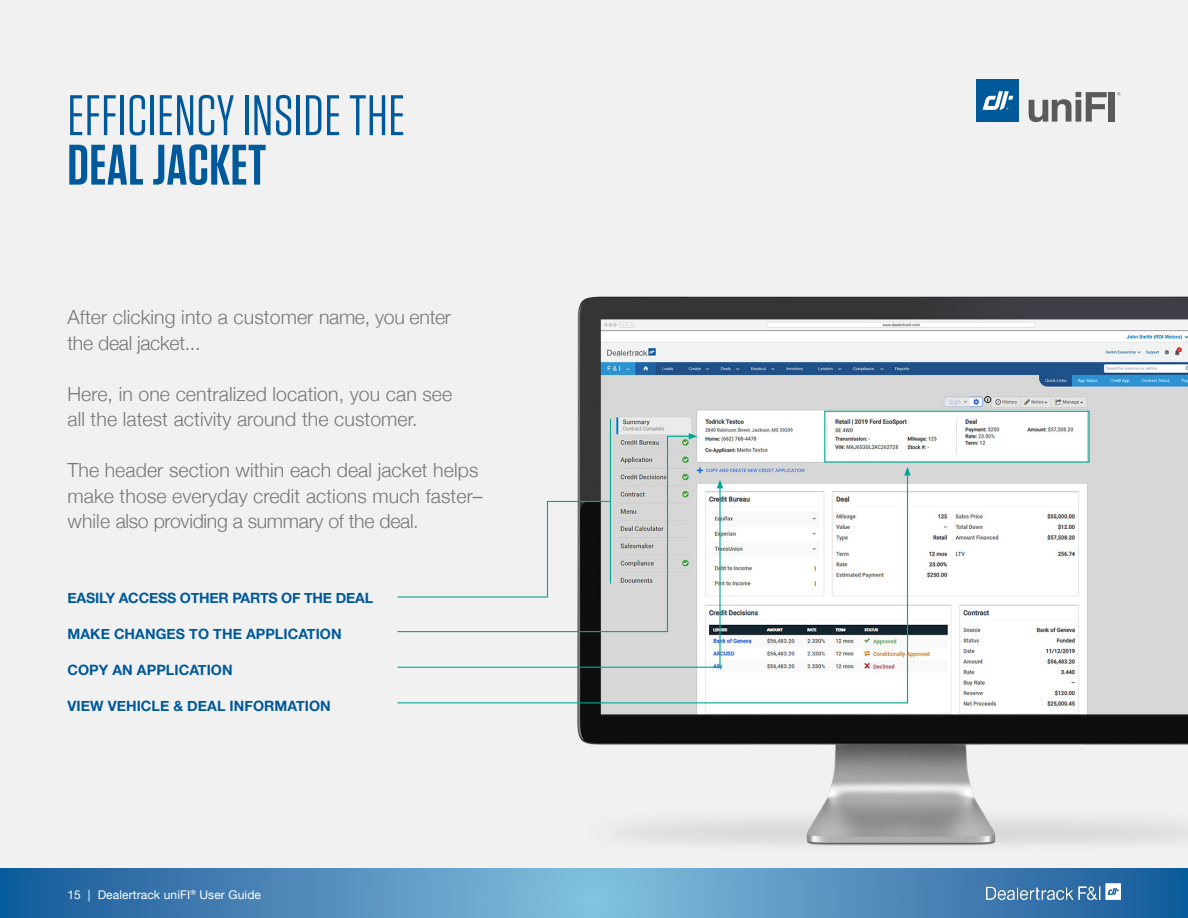
<style>
.page{position:relative;width:1188px;height:918px;background:#f1f1f2}
.page>*{position:absolute;margin:0;border:0;box-sizing:border-box;transform-origin:0 0}
.t1{font:57px "Tungsten";letter-spacing:.01em;color:#00599a}
.t2{font:600 57px "Tungsten";letter-spacing:.01em;color:#00599a}
.t3{font:300 19.5px/25.5px "Helvetica Neue";letter-spacing:.005em;color:#777779}
.t4{font:700 14.25px "Helvetica Neue";letter-spacing:.005em;color:#00599a}
.t5{font:700 14.25px "Helvetica Neue";letter-spacing:-.015em;color:#00599a}
.t6{font:12px "Helvetica Neue";letter-spacing:.01em;color:#fff}
</style>
<div class="page">
<svg style="left:0;top:869px;width:1188px;height:49px;background:#4e8cbb"></svg>
<img style="left:986px;top:884px;width:134px;height:16px">
<img style="left:577px;top:296px;width:611px;height:550px">
<div style="left:824px;top:411px;width:266px;height:52px;border:1px solid #00a894"></div>
<svg style="left:397px;top:472px;width:512px;height:232px"></svg>
<svg style="left:904px;top:467px;width:7px;height:8px"></svg>
<svg style="left:397px;top:435px;width:295px;height:50px"></svg>
<svg style="left:689px;top:433px;width:9px;height:7px"></svg>
<svg style="left:397px;top:485px;width:324px;height:183px"></svg>
<svg style="left:717px;top:480px;width:6px;height:8px"></svg>
<hr style="left:610px;top:419px;width:1px;height:165px;background:#00a894">
<div style="left:976px;top:80px;width:43px;height:42px;background:#005a9a"></div>
<svg style="left:983px;top:91px;width:30px;height:19px"></svg>
<svg style="left:1029px;top:92px;width:78px;height:30px"></svg>
<div style="left:1108px;top:92px;width:6px;height:30px;background:#5a5a5c"></div>
<svg style="left:1117px;top:92px;width:3px;height:4px"></svg>
<h1 class="t1" style="left:68px;top:86px;width:339px">EFFICIENCY INSIDE THE</h1>
<h1 class="t2" style="left:68px;top:135px;width:200px">DEAL JACKET</h1>
<p class="t3" style="left:68px;top:303px;width:385px">After clicking into a customer name, you enter the deal jacket...</p>
<p class="t3" style="left:68px;top:379px;width:386px">Here, in one centralized location, you can see all the latest activity around the customer.</p>
<p class="t3" style="left:68px;top:456px;width:417px">The header section within each deal jacket helps make those everyday credit actions much faster– while also providing a summary of the deal.</p>
<p class="t5" style="left:68px;top:587px;width:307px">EASILY ACCESS OTHER PARTS OF THE DEAL</p>
<p class="t4" style="left:68px;top:623px;width:276px">MAKE CHANGES TO THE APPLICATION</p>
<p class="t4" style="left:68px;top:659px;width:167px">COPY AN APPLICATION</p>
<p class="t4" style="left:68px;top:695px;width:265px">VIEW VEHICLE &amp; DEAL INFORMATION</p>
<p class="t6" style="left:68px;top:886px;width:195px">15 | Dealertrack uniFI<sup>®</sup> User Guide</p>
</div>
